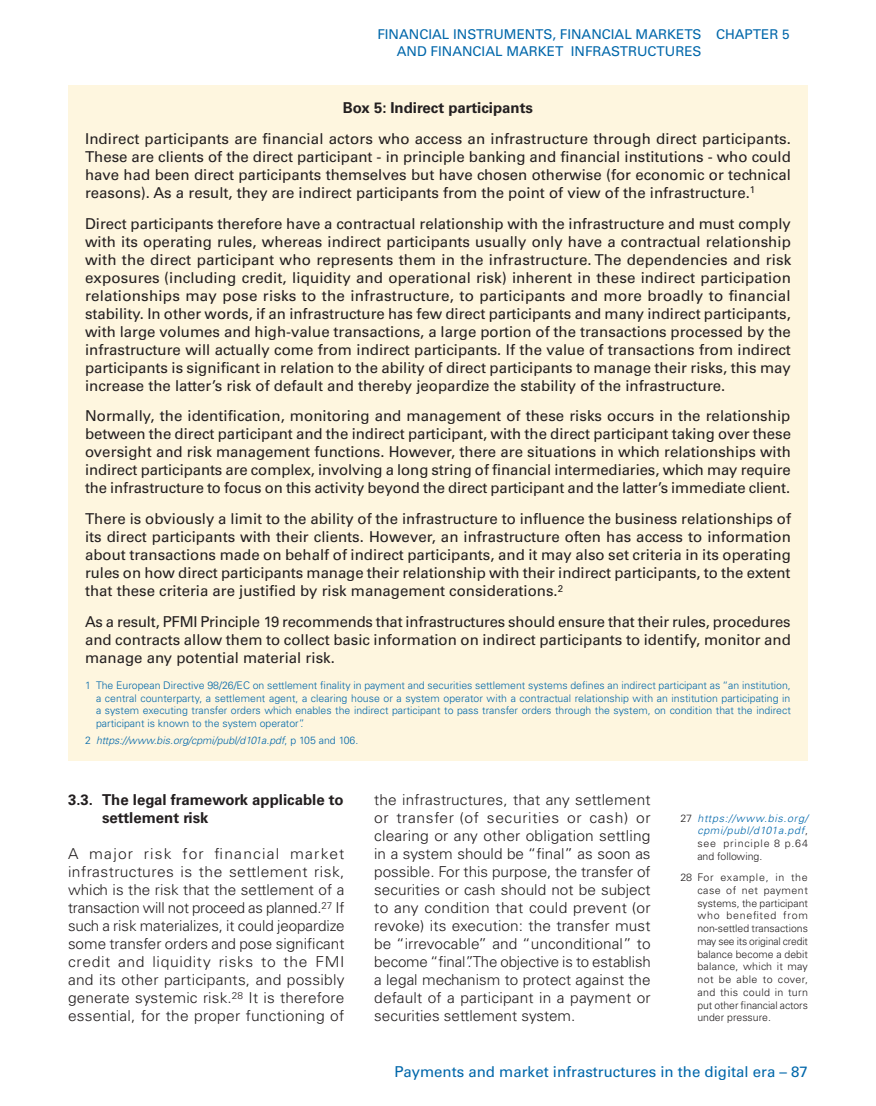
<style>
.page{position:relative;width:876px;height:1106px;background:#fff}
.page>*{position:absolute;margin:0;border:0;box-sizing:border-box;transform-origin:0 0}
.t1{font:15px/18px "Univers LT Std";color:#231f20;text-align:justify}
.t2{font:300 15px/18px "Univers LT Std";letter-spacing:.01em;color:#231f20;text-align:justify}
.t3{font:300 15px/18px "Univers LT Std";letter-spacing:.01em;color:#231f20;text-align:justify;scale:1.04 1}
.t4{font:700 15px/18px "Univers LT Std";color:#231f20}
.t5{font:15px "Univers LT Std";color:#0067aa}
.t6{font:13.5px/16.5px "Univers LT Std";color:#0067aa}
.t7{font:300 10.5px/12.8px "Univers LT Std";color:#0067aa;text-align:justify}
.t8{font:300 10.5px/12.8px "Univers LT Std";color:#231f20;text-align:justify}
.t9{font:italic 300 10.5px/12.8px "Univers LT Std";color:#0067aa;text-align:justify}
.s1{font-style:normal}
.s2{font-style:normal;color:#231f20}
</style>
<div class="page">
<div style="left:68px;top:85px;width:740px;height:676px;background:#fef6df"></div>
<p class="t6" style="left:397px;top:26px;width:394px;text-indent:-19px">Financial instr uments, financial mar kets CHAPTER 5 and financial mar ket infra</p>
<p class="t6" style="left:611px;top:43px;width:92px">structures</p>
<p class="t4" style="left:343px;top:99px;width:192px">Box 5: Indirect participants</p>
<p class="t1" style="left:85px;top:129px;width:707px">I ndirect participants are financial actors who access an infrastructure through direct participants.<br>These are clients of the direct participant ‑ in principle banking and financial institutions ‑ who could have had been direct participants themselves but have chosen otherwise (for economic or technical reasons). As a result, they are indirect participants from the point of view of the infrastructure.<sup>1</sup></p>
<p class="t1" style="left:85px;top:214px;width:708px">Direct participants therefore have a contractual relationship with the infrastructure and must comply with its operating rules, whereas indirect participants usually only have a contractual relationship with the direct participant who represents them in the infrastructure. The dependencies and risk exposures (including credit, liquidity and operational risk) inherent in these indirect participation relationships may pose risks to the infrastructure, to participants and more broadly to financial stability. I n other words, if an infrastructure has few direct participants and many indirect participants, with large volumes and high‑value transactions, a large portion of the transactions processed by the infrastructure will actually come from indirect participants. If the value of transactions from indirect participants is significant in relation to the ability of direct participants to manage their risks, this may increase the latter’s risk of default and thereby jeopardize the stability of the infrastructure.</p>
<p class="t1" style="left:85px;top:407px;width:707px">Normally, the identification, monitoring and management of these risks occurs in the relationship between the direct participant and the indirect participant, with the direct participant taking over these oversight and risk management functions. However, there are situations in which relationships with indirect participants are complex, involving a long string of financial intermediaries, which may require the infrastructure to focus on this activity beyond the direct participant and the latter’s immediate client.</p>
<p class="t1" style="left:85px;top:510px;width:707px">There is obviously a limit to the ability of the infrastructure to influence the business relationships of its direct participants with their clients. However, an infrastructure often has access to information about transactions made on behalf of indirect participants, and it may also set criteria in its operating rules on how direct participants manage their relationship with their indirect participants, to the extent that these criteria are justified by risk management considerations.<sup>2</sup></p>
<p class="t1" style="left:85px;top:612px;width:707px">As a result, PFMI Principle 19 recommends that infrastructures should ensure that their rules, procedures and contracts allow them to collect basic information on indirect participants to identify, monitor and manage any potential material risk.</p>
<p class="t7" style="left:96px;top:679px;width:696px;text-indent:-11px">1 The European Directive 98/26/EC on settlement finality in payment and securities settlement systems defines an indirect participant as “an institution, a central counterparty, a settlement agent, a clearing house or a system operator with a contractual relationship with an institution participating in a system executing transfer orders which enables the indirect participant to pass transfer orders through the system, on condition that the indirect participant is known to the system operator”.</p>
<p class="t9" style="left:85px;top:734px;width:275px"><span class="s1">2</span> https://www.bis.org/cpmi/publ/d101a.pdf<span class="s1">, p 105 and 106.</span></p>
<p class="t4" style="left:102px;top:791px;width:243px;text-indent:-34px">3.3. The legal framework applicable to settlement risk</p>
<p class="t3" style="left:68px;top:845px;width:267px">A major risk for financial market infrastructures is the settlement risk, which is the risk that the settlement of a transaction will not proceed as planned.<sup>27</sup> If such a risk materializes, it could jeopardize some transfer orders and pose significant credit and liquidity risks to the FMI and its other participants, and possibly generate systemic risk.<sup>28</sup> It is therefore essential, for the proper functioning of</p>
<p class="t2" style="left:374px;top:791px;width:278px">the infrastructures, that any settlement or transfer (of securities or cash) or clearing or any other obligation settling in a system should be “final” as soon as possible. For this purpose, the transfer of securities or cash should not be subject to any condition that could prevent (or revoke) its execution: the transfer must be “irrevocable” and “unconditional” to become “final”. The objective is to establish a legal mechanism to protect against the default of a participant in a payment or securities settlement system.</p>
<p class="t9" style="left:697px;top:811px;width:112px;text-indent:-17px"><span class="s2">27</span> https://www.bis.org/ cpmi/publ/d101a.pdf<span class="s2">, see principle 8 p.64 and following.</span></p>
<p class="t8" style="left:697px;top:871px;width:112px;text-indent:-17px">28 For example, in the case of net payment systems, the participant who benefited from non-settled transactions may see its original credit balance become a debit balance, which it may not be able to cover, and this could in turn put other financial actors under pressure.</p>
<p class="t5" style="left:395px;top:1063px;width:415px">Payments and market infrastructures in the digital era – 87</p>
</div>
